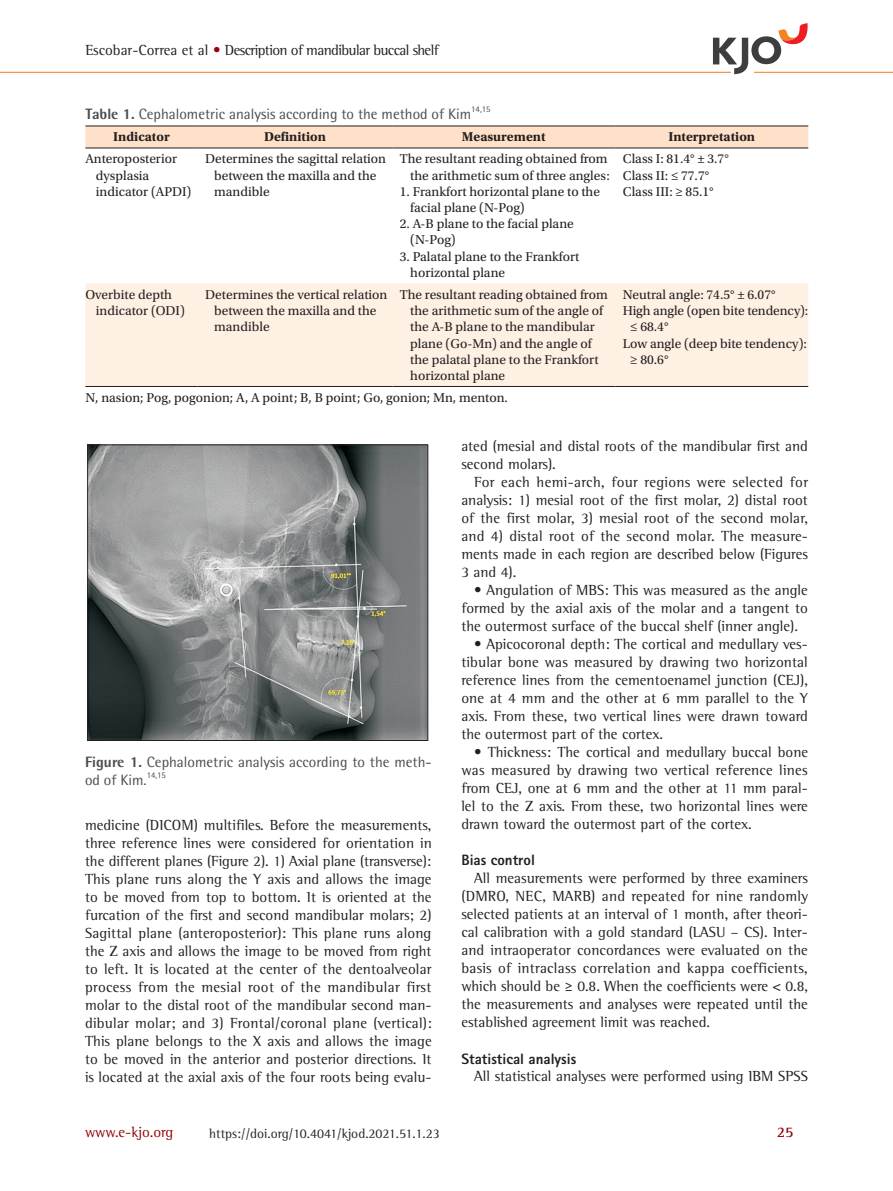
<style>
.page{position:relative;width:893px;height:1191px;background:#fff}
.page>*{position:absolute;margin:0;border:0;box-sizing:border-box;transform-origin:0 0}
.t1{font:15px/18px "Rotis Semi Serif Std";color:#231f20;text-align:justify}
.t2{font:15px/18px "Rotis Semi Sans Std";color:#4b4c4d}
.t3{font:15px "Rotis Semi Serif Std";letter-spacing:-.04em;color:#231f20}
.t4{font:800 15px "Rotis Sans Serif Std";color:#231f20}
.t5{font:15px "Rotis Semi Serif Std";color:#920407}
.t6{font:700 15px "Rotis Semi Serif Std";color:#920407}
.t7{font:13.5px/16.2px "Utopia Std";color:#231f20}
.t8{font:700 13.5px "Utopia Std";color:#231f20}
.t9{font:13.5px "Rotis Semi Serif Std";color:#231f20}
.t10{font:8.7px "Rotis Semi Sans Std";color:#4b4c4d}
.s1{color:#920407}
.s2{font-weight:800}
</style>
<div class="page">
<hr style="left:0;top:72px;width:893px;height:1px;background:#f58220">
<svg style="left:713px;top:23px;width:95px;height:51px"></svg>
<div style="left:85px;top:127px;width:723px;height:21px;background:#fee1c8"></div>
<div style="left:85px;top:283px;width:723px;height:103px;background:#fef0e2"></div>
<hr style="left:85px;top:126px;width:113px;height:1px;background:#231f20">
<hr style="left:198px;top:126px;width:194px;height:1px;background:#231f20">
<hr style="left:392px;top:126px;width:223px;height:1px;background:#231f20">
<hr style="left:615px;top:126px;width:193px;height:1px;background:#231f20">
<hr style="left:85px;top:148px;width:113px;height:1px;background:#231f20">
<hr style="left:198px;top:148px;width:194px;height:1px;background:#231f20">
<hr style="left:392px;top:148px;width:223px;height:1px;background:#231f20">
<hr style="left:615px;top:148px;width:193px;height:1px;background:#231f20">
<hr style="left:85px;top:386px;width:113px;height:1px;background:#231f20">
<hr style="left:198px;top:386px;width:194px;height:1px;background:#231f20">
<hr style="left:392px;top:386px;width:223px;height:1px;background:#231f20">
<hr style="left:615px;top:386px;width:193px;height:1px;background:#231f20">
<img style="left:89px;top:446px;width:337px;height:292px">
<div style="left:87px;top:444px;width:341px;height:296px;border:1px solid #231f20"></div>
<p class="t3" style="left:85px;top:41px;width:355px">Escobar-Correa et al <span class="s1">•</span> Description of mandibular buccal shelf</p>
<p class="t2" style="left:85px;top:105px;width:387px"><span class="s2">Table 1.</span> Cephalometric analysis according to the method of Kim</p>
<p class="t10" style="left:471px;top:104px;width:21px">14,15</p>
<p class="t8" style="left:113px;top:129px;width:58px">Indicator</p>
<p class="t8" style="left:264px;top:129px;width:63px">Definition</p>
<p class="t8" style="left:462px;top:129px;width:85px">Measurement</p>
<p class="t8" style="left:668px;top:129px;width:88px">Interpretation</p>
<p class="t7" style="left:96px;top:151px;width:97px;text-indent:-11px">Anteroposterior dysplasia indicator (APDI)</p>
<p class="t7" style="left:214px;top:151px;width:173px;text-indent:-9px">Determines the sagittal relation between the maxilla and the mandible</p>
<p class="t7" style="left:400px;top:151px;width:211px;text-align:right">The resultant reading obtained from the arithmetic sum of three angles:</p>
<p class="t7" style="left:623px;top:151px;width:108px">Class I: 81.4° ± 3.7°<br>Class II: ≤ 77.7°<br>Class III: ≥ 85.1°</p>
<p class="t7" style="left:410px;top:184px;width:191px;text-indent:-11px">1. Frankfort horizontal plane to the facial plane (N-Pog)</p>
<p class="t7" style="left:410px;top:216px;width:165px;text-indent:-11px">2. A-B plane to the facial plane (N-Pog)</p>
<p class="t7" style="left:410px;top:248px;width:171px;text-indent:-11px">3. Palatal plane to the Frankfort horizontal plane</p>
<p class="t7" style="left:96px;top:287px;width:90px;text-indent:-11px">Overbite depth indicator (ODI)</p>
<p class="t7" style="left:214px;top:287px;width:175px;text-indent:-9px">Determines the vertical relation between the maxilla and the mandible</p>
<p class="t7" style="left:410px;top:287px;width:199px;text-indent:-11px">The resultant reading obtained from the arithmetic sum of the angle of the A-B plane to the mandibular plane (Go-Mn) and the angle of the palatal plane to the Frankfort horizontal plane</p>
<p class="t7" style="left:623px;top:287px;width:154px">Neutral angle: 74.5° ± 6.07°</p>
<p class="t7" style="left:623px;top:303px;width:187px">High angle (open bite tendency):</p>
<p class="t7" style="left:630px;top:319px;width:40px">≤ 68.4°</p>
<p class="t7" style="left:623px;top:335px;width:186px">Low angle (deep bite tendency):</p>
<p class="t7" style="left:630px;top:351px;width:40px">≥ 80.6°</p>
<p class="t7" style="left:85px;top:390px;width:424px">N, nasion; Pog, pogonion; A, A point; B, B point; Go, gonion; Mn, menton.</p>
<p class="t2" style="left:85px;top:753px;width:348px"><span class="s2">Figure 1.</span> Cephalometric analysis according to the meth&shy;od of Kim.</p>
<p class="t10" style="left:147px;top:770px;width:21px">14,15</p>
<p class="t1" style="left:85px;top:815px;width:348px">medicine (DICOM) multifiles. Before the measurements, three reference lines were considered for orientation in the different planes (Figure 2). 1) Axial plane (transverse):<br>This plane runs along the Y axis and allows the image to be moved from top to bottom. It is oriented at the furcation of the first and second mandibular molars; 2)<br>Sagittal plane (anteroposterior): This plane runs along the Z axis and allows the image to be moved from right to left. It is located at the center of the dentoalveolar process from the mesial root of the mandibular first molar to the distal root of the mandibular second man&shy;dibular molar; and 3) Frontal/coronal plane (vertical):<br>This plane belongs to the X axis and allows the image to be moved in the anterior and posterior directions. It is located at the axial axis of the four roots being evalu-</p>
<p class="t1" style="left:461px;top:437px;width:348px">ated (mesial and distal roots of the mandibular first and second molars).</p>
<p class="t1" style="left:461px;top:473px;width:348px;text-indent:13px">For each hemi-arch, four regions were selected for analysis: 1) mesial root of the first molar, 2) distal root of the first molar, 3) mesial root of the second molar, and 4) distal root of the second molar. The measure&shy;ments made in each region are described below (Figures 3 and 4).</p>
<p class="t1" style="left:461px;top:581px;width:348px;text-indent:13px">• Angulation of MBS: This was measured as the angle formed by the axial axis of the molar and a tangent to the outermost surface of the buccal shelf (inner angle).</p>
<p class="t1" style="left:461px;top:635px;width:348px;text-indent:13px">• Apicocoronal depth: The cortical and medullary ves&shy;tibular bone was measured by drawing two horizontal reference lines from the cementoenamel junction (CEJ), one at 4 mm and the other at 6 mm parallel to the Y axis. From these, two vertical lines were drawn toward the outermost part of the cortex.</p>
<p class="t1" style="left:461px;top:743px;width:348px;text-indent:13px">• Thickness: The cortical and medullary buccal bone was measured by drawing two vertical reference lines from CEJ, one at 6 mm and the other at 11 mm paral&shy;lel to the Z axis. From these, two horizontal lines were drawn toward the outermost part of the cortex.</p>
<p class="t4" style="left:461px;top:851px;width:75px">Bias control</p>
<p class="t1" style="left:461px;top:869px;width:348px;text-indent:13px">All measurements were performed by three examiners (DMRO, NEC, MARB) and repeated for nine randomly selected patients at an interval of 1 month, after theori&shy;cal calibration with a gold standard (LASU – CS). Inter&shy;and intraoperator concordances were evaluated on the basis of intraclass correlation and kappa coefficients, which should be ≥ 0.8. When the coefficients were &lt; 0.8, the measurements and analyses were repeated until the established agreement limit was reached.</p>
<p class="t4" style="left:461px;top:1049px;width:116px">Statistical analysis</p>
<p class="t1" style="left:474px;top:1067px;width:335px">All statistical analyses were performed using IBM SPSS</p>
<p class="t5" style="left:85px;top:1122px;width:90px">www.e-kjo.org</p>
<p class="t9" style="left:209px;top:1125px;width:232px">https://doi.org/10.4041/kjod.2021.51.1.23</p>
<p class="t6" style="left:777px;top:1122px;width:18px">25</p>
</div>
